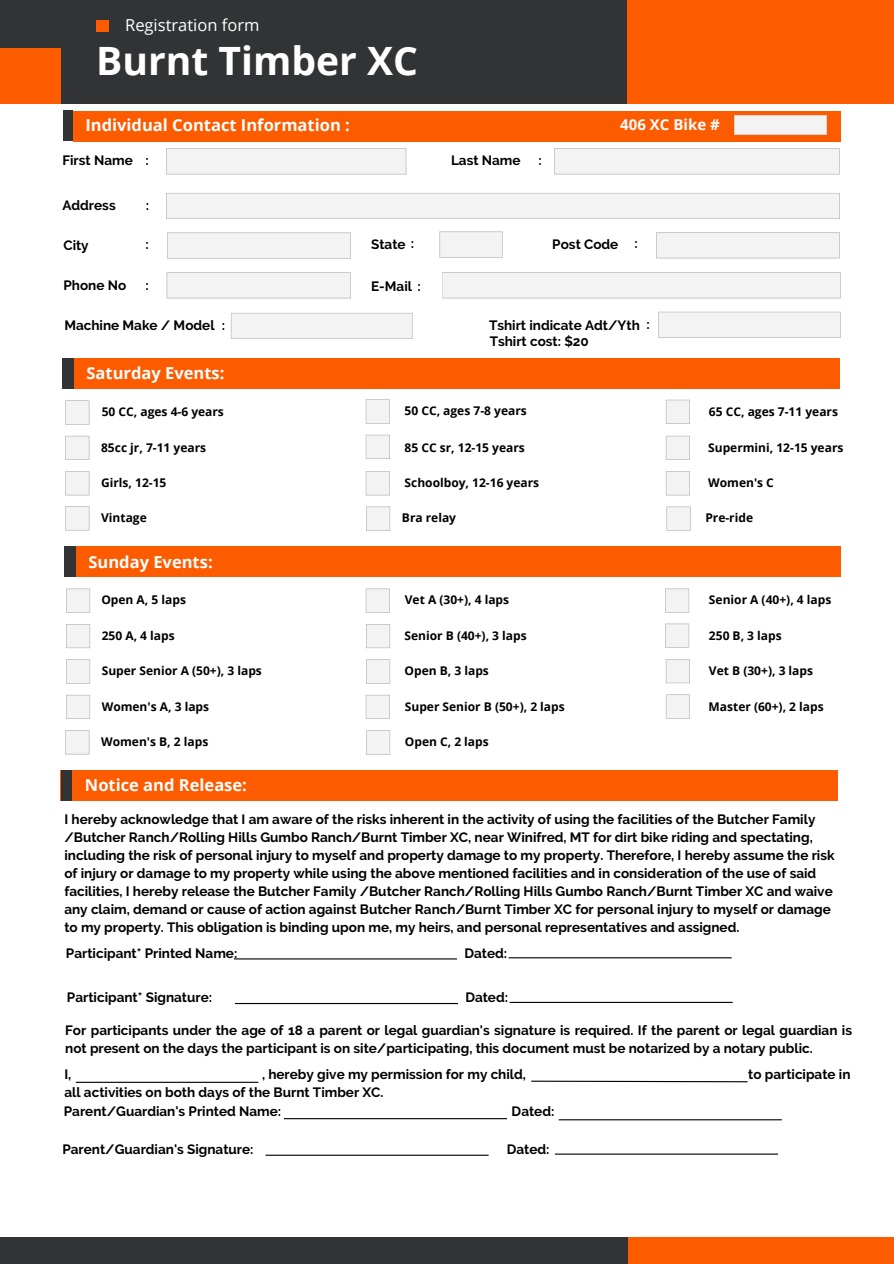
<style>
.page{position:relative;width:894px;height:1264px;background:#fff}
.page>*{position:absolute;margin:0;border:0;box-sizing:border-box;transform-origin:0 0}
.t1{font:700 39px "Open Sans";color:#fff}
.t2{font:700 16.5px "Open Sans";color:#fff}
.t3{font:16.5px "Open Sans";color:#fff}
.t4{font:700 15px "Open Sans";color:#fff}
.t5{font:700 13.5px/18px "Raleway";color:#000}
.t6{font:700 12px "Open Sans";color:#000}
</style>
<div class="page">
<div style="left:0;top:0;width:627px;height:104px;background:#313335"></div>
<div style="left:627px;top:0;width:266px;height:104px;background:#fd5b00"></div>
<div style="left:0;top:49px;width:60px;height:55px;background:#fd5b00"></div>
<div style="left:96px;top:20px;width:13px;height:12px;background:#fd5b00"></div>
<div style="left:627px;top:1237px;width:266px;height:26px;background:#fd5b00"></div>
<div style="left:0;top:1237px;width:627px;height:26px;background:#313335"></div>
<svg style="left:65px;top:400px;width:24px;height:24px"></svg>
<svg style="left:665px;top:400px;width:24px;height:24px"></svg>
<div style="left:73px;top:111px;width:767px;height:30px;background:#fd5b00"></div>
<div style="left:63px;top:111px;width:10px;height:30px;background:#313335"></div>
<svg style="left:365px;top:399px;width:25px;height:24px"></svg>
<svg style="left:65px;top:436px;width:24px;height:24px"></svg>
<div style="left:734px;top:116px;width:92px;height:19px;background:#f3f3f4"></div>
<svg style="left:166px;top:193px;width:673px;height:26px"></svg>
<svg style="left:656px;top:232px;width:183px;height:26px"></svg>
<svg style="left:167px;top:272px;width:184px;height:26px"></svg>
<svg style="left:442px;top:272px;width:398px;height:26px"></svg>
<svg style="left:554px;top:148px;width:285px;height:26px"></svg>
<svg style="left:166px;top:148px;width:240px;height:26px"></svg>
<svg style="left:231px;top:313px;width:182px;height:26px"></svg>
<svg style="left:167px;top:232px;width:184px;height:27px"></svg>
<svg style="left:439px;top:231px;width:64px;height:27px"></svg>
<div style="left:62px;top:358px;width:777px;height:31px;background:#fd5b00"></div>
<div style="left:64px;top:358px;width:10px;height:31px;background:#313335"></div>
<div style="left:62px;top:358px;width:10px;height:31px;background:#313335"></div>
<svg style="left:365px;top:435px;width:25px;height:24px"></svg>
<svg style="left:65px;top:471px;width:24px;height:24px"></svg>
<svg style="left:665px;top:436px;width:24px;height:24px"></svg>
<svg style="left:365px;top:471px;width:25px;height:24px"></svg>
<svg style="left:665px;top:471px;width:24px;height:24px"></svg>
<svg style="left:366px;top:506px;width:24px;height:25px"></svg>
<svg style="left:666px;top:506px;width:24px;height:25px"></svg>
<svg style="left:66px;top:588px;width:24px;height:24px"></svg>
<svg style="left:365px;top:588px;width:25px;height:24px"></svg>
<svg style="left:366px;top:624px;width:24px;height:24px"></svg>
<svg style="left:665px;top:623px;width:24px;height:25px"></svg>
<div style="left:64px;top:546px;width:776px;height:31px;background:#fd5b00"></div>
<div style="left:66px;top:546px;width:10px;height:31px;background:#313335"></div>
<div style="left:64px;top:546px;width:10px;height:31px;background:#313335"></div>
<svg style="left:665px;top:588px;width:24px;height:24px"></svg>
<svg style="left:66px;top:624px;width:24px;height:24px"></svg>
<svg style="left:66px;top:694px;width:24px;height:25px"></svg>
<svg style="left:365px;top:694px;width:25px;height:25px"></svg>
<svg style="left:66px;top:659px;width:24px;height:24px"></svg>
<svg style="left:665px;top:694px;width:24px;height:24px"></svg>
<svg style="left:366px;top:659px;width:24px;height:24px"></svg>
<svg style="left:366px;top:730px;width:24px;height:24px"></svg>
<svg style="left:665px;top:659px;width:24px;height:24px"></svg>
<svg style="left:65px;top:730px;width:24px;height:24px"></svg>
<div style="left:61px;top:770px;width:776px;height:31px;background:#fd5b00"></div>
<div style="left:62px;top:770px;width:10px;height:30px;background:#313335"></div>
<div style="left:61px;top:770px;width:10px;height:30px;background:#313335"></div>
<svg style="left:658px;top:312px;width:182px;height:26px"></svg>
<svg style="left:65px;top:506px;width:24px;height:24px"></svg>
<hr style="left:234px;top:958px;width:223px;height:1px;background:#000">
<hr style="left:508px;top:957px;width:223px;height:1px;background:#000">
<hr style="left:235px;top:1002px;width:223px;height:2px;background:#000">
<hr style="left:509px;top:1001px;width:223px;height:1px;background:#000">
<hr style="left:284px;top:1118px;width:223px;height:1px;background:#000">
<hr style="left:558px;top:1119px;width:223px;height:1px;background:#000">
<hr style="left:265px;top:1154px;width:223px;height:1px;background:#000">
<hr style="left:554px;top:1153px;width:223px;height:1px;background:#000">
<hr style="left:76px;top:1081px;width:182px;height:1px;background:#000">
<svg style="left:531px;top:1080px;width:217px;height:2px"></svg>
<p class="t3" style="left:125px;top:13px;width:136px">Registration form</p>
<p class="t1" style="left:96px;top:33px;width:323px">Burnt Timber XC</p>
<p class="t2" style="left:85px;top:113px;width:266px">Individual Contact Information :</p>
<p class="t5" style="left:62px;top:152px;width:72px">First Name</p>
<p class="t5" style="left:62px;top:196px;width:55px">Address</p>
<p class="t5" style="left:145px;top:152px;width:5px">:</p>
<p class="t5" style="left:146px;top:196px;width:5px">:</p>
<p class="t5" style="left:63px;top:236px;width:27px">City</p>
<p class="t5" style="left:145px;top:235px;width:5px">:</p>
<p class="t5" style="left:371px;top:235px;width:45px">State :</p>
<p class="t5" style="left:63px;top:277px;width:64px">Phone No</p>
<p class="t5" style="left:145px;top:277px;width:5px">:</p>
<p class="t5" style="left:64px;top:316px;width:152px">Machine Make / Model</p>
<p class="t5" style="left:222px;top:316px;width:5px">:</p>
<p class="t2" style="left:86px;top:362px;width:139px">Saturday Events:</p>
<p class="t5" style="left:371px;top:278px;width:51px">E-Mail :</p>
<p class="t5" style="left:451px;top:152px;width:71px">Last Name</p>
<p class="t5" style="left:538px;top:152px;width:5px">:</p>
<p class="t4" style="left:620px;top:114px;width:101px">406 XC Bike #</p>
<p class="t5" style="left:552px;top:235px;width:68px">Post Code</p>
<p class="t5" style="left:634px;top:235px;width:5px">:</p>
<p class="t5" style="left:489px;top:316px;width:152px">Tshirt indicate Adt/Yth</p>
<p class="t5" style="left:646px;top:315px;width:5px">:</p>
<p class="t5" style="left:489px;top:332px;width:101px">Tshirt cost: $20</p>
<p class="t6" style="left:102px;top:403px;width:124px">50 CC, ages 4-6 years</p>
<p class="t6" style="left:404px;top:402px;width:124px">50 CC, ages 7-8 years</p>
<p class="t6" style="left:708px;top:403px;width:130px">65 CC, ages 7-11 years</p>
<p class="t6" style="left:101px;top:439px;width:106px">85cc jr, 7-11 years</p>
<p class="t6" style="left:708px;top:439px;width:137px">Supermini, 12-15 years</p>
<p class="t6" style="left:404px;top:439px;width:122px">85 CC sr, 12-15 years</p>
<p class="t6" style="left:101px;top:474px;width:67px">Girls, 12-15</p>
<p class="t6" style="left:101px;top:509px;width:47px">Vintage</p>
<p class="t2" style="left:88px;top:550px;width:126px">Sunday Events:</p>
<p class="t6" style="left:404px;top:474px;width:136px">Schoolboy, 12-16 years</p>
<p class="t6" style="left:708px;top:474px;width:67px">Women's C</p>
<p class="t6" style="left:402px;top:509px;width:56px">Bra relay</p>
<p class="t6" style="left:705px;top:509px;width:49px">Pre-ride</p>
<p class="t6" style="left:101px;top:591px;width:86px">Open A, 5 laps</p>
<p class="t6" style="left:405px;top:591px;width:106px">Vet A (30+), 4 laps</p>
<p class="t6" style="left:404px;top:627px;width:124px">Senior B (40+), 3 laps</p>
<p class="t6" style="left:708px;top:627px;width:74px">250 B, 3 laps</p>
<p class="t6" style="left:708px;top:591px;width:124px">Senior A (40+), 4 laps</p>
<p class="t6" style="left:102px;top:627px;width:74px">250 A, 4 laps</p>
<p class="t6" style="left:102px;top:662px;width:162px">Super Senior A (50+), 3 laps</p>
<p class="t6" style="left:404px;top:662px;width:86px">Open B, 3 laps</p>
<p class="t6" style="left:708px;top:662px;width:106px">Vet B (30+), 3 laps</p>
<p class="t6" style="left:102px;top:697px;width:109px">Women's A, 3 laps</p>
<p class="t6" style="left:405px;top:698px;width:161px">Super Senior B (50+), 2 laps</p>
<p class="t6" style="left:708px;top:698px;width:117px">Master (60+), 2 laps</p>
<p class="t6" style="left:101px;top:733px;width:109px">Women's B, 2 laps</p>
<p class="t2" style="left:85px;top:773px;width:163px">Notice and Release:</p>
<p class="t5" style="left:64px;top:810px;width:771px">I hereby acknowledge that I am aware of the risks inherent in the activity of using the facilities of the Butcher Family /Butcher Ranch/Rolling Hills Gumbo Ranch/Burnt Timber XC, near Winifred, MT for dirt bike riding and spectating, including the risk of personal injury to myself and property damage to my property. Therefore, I hereby assume the risk of injury or damage to my property while using the above mentioned facilities and in consideration of the use of said facilities, I hereby release the Butcher Family /Butcher Ranch/Rolling Hills Gumbo Ranch/Burnt Timber XC and waive any claim, demand or cause of action against Butcher Ranch/Burnt Timber XC for personal injury to myself or damage to my property. This obligation is binding upon me, my heirs, and personal representatives and assigned.</p>
<p class="t6" style="left:405px;top:733px;width:85px">Open C, 2 laps</p>
<p class="t5" style="left:66px;top:943px;width:173px">Participant* Printed Name:</p>
<p class="t5" style="left:464px;top:943px;width:44px">Dated:</p>
<p class="t5" style="left:67px;top:988px;width:147px">Participant* Signature:</p>
<p class="t5" style="left:465px;top:988px;width:44px">Dated:</p>
<p class="t5" style="left:65px;top:1021px;width:788px">For participants under the age of 18 a parent or legal guardian's signature is required. If the parent or legal guardian is not present on the days the participant is on site/participating, this document must be notarized by a notary public.</p>
<p class="t5" style="left:64px;top:1065px;width:8px">I,</p>
<p class="t5" style="left:262px;top:1065px;width:265px">, hereby give my permission for my child,</p>
<p class="t5" style="left:748px;top:1065px;width:104px">to participate in</p>
<p class="t5" style="left:64px;top:1083px;width:320px">all activities on both days of the Burnt Timber XC.</p>
<p class="t5" style="left:64px;top:1102px;width:219px">Parent/Guardian's Printed Name:</p>
<p class="t5" style="left:511px;top:1102px;width:44px">Dated:</p>
<p class="t5" style="left:62px;top:1140px;width:193px">Parent/Guardian's Signature:</p>
<p class="t5" style="left:506px;top:1140px;width:44px">Dated:</p>
</div>
